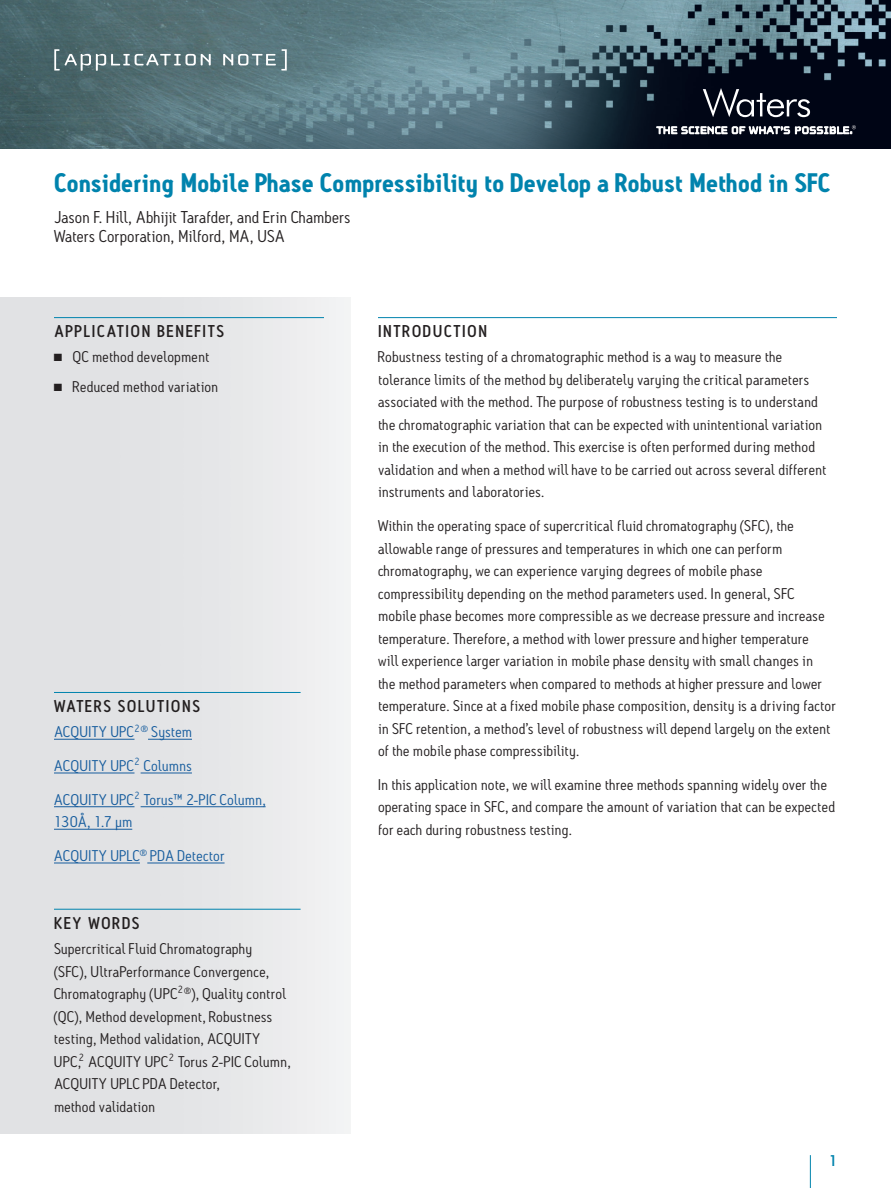
<style>
.page{position:relative;width:891px;height:1188px;background:#fff}
.page>*{position:absolute;margin:0;border:0;box-sizing:border-box;transform-origin:0 0}
.t1{font:700 25.8px "Antitled OT";letter-spacing:.015em;color:#0083ad}
.t2{font:16.5px/19.5px "Antitled OT";letter-spacing:.01em;color:#231f20;scale:1.05 1}
.t3{font:500 16.5px "Antitled OT";letter-spacing:.12em;color:#231f20}
.t4{font:15px/22.5px "Antitled OT";letter-spacing:.02em;color:#231f20;scale:1.05 1}
.t5{font:15px/22.5px "Antitled OT";letter-spacing:.03em;color:#175d9e;scale:1.05 1}
.t6{font:500 15px "Antitled OT";color:#0083ad;scale:1.05 1}
</style>
<div class="page">
<img style="left:0;top:0;width:891px;height:148px">
<hr style="left:810px;top:1155px;width:1px;height:33px;background:#0083ad">
<svg style="left:54px;top:49px;width:157px;height:22px;background:#6d8488"></svg>
<svg style="left:223px;top:49px;width:64px;height:22px"></svg>
<svg style="left:657px;top:125px;width:199px;height:9px"></svg>
<svg style="left:703px;top:88px;width:107px;height:29px;background:#3a3e4a"></svg>
<hr style="left:54px;top:692px;width:247px;height:1px;background:#0083ad">
<hr style="left:54px;top:739px;width:81px;height:1px;background:#175d9e">
<hr style="left:148px;top:739px;width:44px;height:1px;background:#175d9e">
<hr style="left:54px;top:773px;width:81px;height:1px;background:#175d9e">
<hr style="left:141px;top:773px;width:51px;height:1px;background:#175d9e">
<hr style="left:54px;top:806px;width:81px;height:1px;background:#175d9e">
<hr style="left:141px;top:806px;width:125px;height:1px;background:#175d9e">
<hr style="left:54px;top:829px;width:78px;height:1px;background:#175d9e">
<hr style="left:54px;top:863px;width:86px;height:1px;background:#175d9e">
<hr style="left:147px;top:863px;width:78px;height:1px;background:#175d9e">
<hr style="left:54px;top:909px;width:247px;height:1px;background:#0083ad">
<hr style="left:54px;top:317px;width:270px;height:1px;background:#0083ad">
<hr style="left:378px;top:317px;width:459px;height:1px;background:#0083ad">
<h1 class="t1" style="left:54px;top:167px;width:777px">Considering Mobile Phase Compressibility to Develop a Robust Method in SFC</h1>
<p class="t2" style="left:54px;top:207px;width:284px">Jason F. Hill, Abhijit Tarafder, and Erin Chambers<br>Waters Corporation, Milford, MA, USA</p>
<p class="t3" style="left:54px;top:321px;width:171px">APPLICATION BENEFITS</p>
<p class="t4" style="left:54px;top:346px;width:150px">■ QC method development</p>
<p class="t4" style="left:54px;top:376px;width:158px">■ Reduced method variation</p>
<p class="t3" style="left:54px;top:696px;width:147px">WATERS SOLUTIONS</p>
<p class="t5" style="left:54px;top:721px;width:133px">ACQUITY UPC<sup>2</sup><sup>®</sup> System</p>
<p class="t5" style="left:54px;top:754px;width:133px">ACQUITY UPC<sup>2</sup> Columns</p>
<p class="t5" style="left:54px;top:788px;width:203px">ACQUITY UPC<sup>2</sup> Torus™ 2-PIC Column,<br>130Å, 1.7 µm</p>
<p class="t5" style="left:54px;top:844px;width:164px">ACQUITY UPLC<sup>®</sup> PDA Detector</p>
<p class="t3" style="left:54px;top:913px;width:87px">KEY WORDS</p>
<p class="t4" style="left:54px;top:937px;width:227px">Supercritical Fluid Chromatography<br>(SFC), UltraPerformance Convergence, Chromatography (UPC<sup>2</sup><sup>®</sup>), Quality control (QC), Method development, Robustness testing, Method validation, ACQUITY UPC,<sup>2</sup> ACQUITY UPC<sup>2</sup> Torus 2-PIC Column, ACQUITY UPLC PDA Detector,<br>method validation</p>
<p class="t3" style="left:378px;top:321px;width:110px">INTRODUCTION</p>
<p class="t4" style="left:378px;top:346px;width:429px">Robustness testing of a chromatographic method is a way to measure the tolerance limits of the method by deliberately varying the critical parameters associated with the method. The purpose of robustness testing is to understand the chromatographic variation that can be expected with unintentional variation in the execution of the method. This exercise is often performed during method validation and when a method will have to be carried out across several different instruments and laboratories.</p>
<p class="t4" style="left:378px;top:514px;width:438px">Within the operating space of supercritical fluid chromatography (SFC), the allowable range of pressures and temperatures in which one can perform chromatography, we can experience varying degrees of mobile phase compressibility depending on the method parameters used. In general, SFC mobile phase becomes more compressible as we decrease pressure and increase temperature. Therefore, a method with lower pressure and higher temperature<br>will experience larger variation in mobile phase density with small changes in<br>the method parameters when compared to methods at higher pressure and lower temperature. Since at a fixed mobile phase composition, density is a driving factor in SFC retention, a method’s level of robustness will depend largely on the extent of the mobile phase compressibility.</p>
<p class="t4" style="left:378px;top:773px;width:437px">In this application note, we will examine three methods spanning widely over the operating space in SFC, and compare the amount of variation that can be expected for each during robustness testing.</p>
<p class="t6" style="left:829px;top:1151px;width:10px">1</p>
</div>
